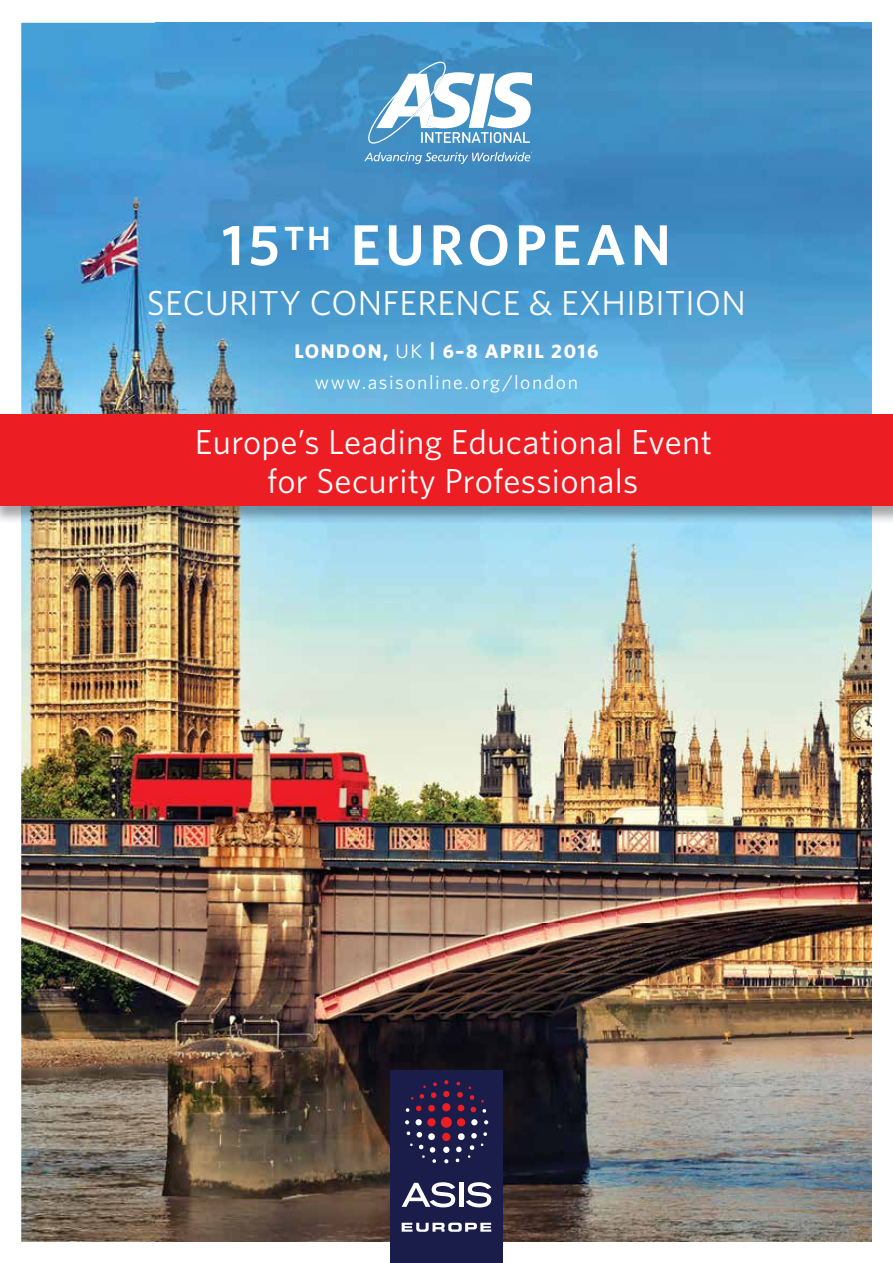
<style>
.page{position:relative;width:893px;height:1263px;background:#fff}
.page>*{position:absolute;margin:0;border:0;box-sizing:border-box;transform-origin:0 0}
.t1{font:600 57.6px "Whitney";letter-spacing:.08em;color:#fff}
.t2{font:34.8px/39px "Whitney";letter-spacing:.01em;color:#fff;text-align:center}
.t3{font:19.65px/31.8px "Whitney";letter-spacing:.08em;color:#fff;text-align:center}
.s1{font-weight:700}
</style>
<div class="page">
<img style="left:21px;top:23px;width:134px;height:1219px">
<img style="left:155px;top:23px;width:717px;height:392px">
<img style="left:155px;top:523px;width:717px;height:719px">
<img style="left:21px;top:506px;width:851px;height:17px">
<div style="left:0;top:415px;width:893px;height:91px;background:#ed1d24"></div>
<svg style="left:368px;top:62px;width:164px;height:82px"></svg>
<svg style="left:364px;top:150px;width:169px;height:14px;background:#639fcc"></svg>
<div style="left:390px;top:1070px;width:113px;height:193px;background:#1a1c49"></div>
<svg style="left:402px;top:1182px;width:53px;height:25px"></svg>
<hr style="left:459px;top:1183px;width:4px;height:24px;background:#fff">
<svg style="left:466px;top:1182px;width:25px;height:25px"></svg>
<svg style="left:402px;top:1222px;width:89px;height:10px"></svg>
<svg style="left:416px;top:1119px;width:6px;height:6px"></svg>
<svg style="left:471px;top:1119px;width:6px;height:6px"></svg>
<svg style="left:484px;top:1120px;width:4px;height:4px"></svg>
<svg style="left:405px;top:1120px;width:4px;height:4px"></svg>
<svg style="left:443px;top:1147px;width:6px;height:6px"></svg>
<svg style="left:444px;top:1159px;width:4px;height:4px"></svg>
<svg style="left:455px;top:1132px;width:32px;height:30px"></svg>
<svg style="left:406px;top:1131px;width:30px;height:32px"></svg>
<div style="left:441px;top:1117px;width:11px;height:11px;background:#ed1d24;border-radius:50%"></div>
<div style="left:457px;top:1118px;width:8px;height:8px;background:#ed1d24;border-radius:50%"></div>
<svg style="left:443px;top:1091px;width:6px;height:6px"></svg>
<svg style="left:444px;top:1080px;width:4px;height:4px"></svg>
<div style="left:427px;top:1118px;width:9px;height:8px;background:#ed1d24;border-radius:50%"></div>
<div style="left:442px;top:1103px;width:8px;height:8px;background:#ed1d24;border-radius:50%"></div>
<div style="left:442px;top:1133px;width:8px;height:8px;background:#ed1d24;border-radius:50%"></div>
<svg style="left:456px;top:1081px;width:30px;height:32px"></svg>
<svg style="left:406px;top:1082px;width:31px;height:30px"></svg>
<h1 class="t1" style="left:222px;top:207px;width:451px">15<sup>TH</sup> EUROPEAN</h1>
<p class="t2" style="left:147px;top:282px;width:601px">SECURITY CONFERENCE &amp; EXHIBITION</p>
<p class="t3" style="left:294px;top:334px;width:305px"><span class="s1">LONDON,</span> UK <span class="s1">| 6–8 APRIL 2016 </span>www.asisonline.org/london</p>
<p class="t2" style="left:195px;top:421px;width:519px">Europe’s Leading Educational Event for Security Professionals</p>
</div>
